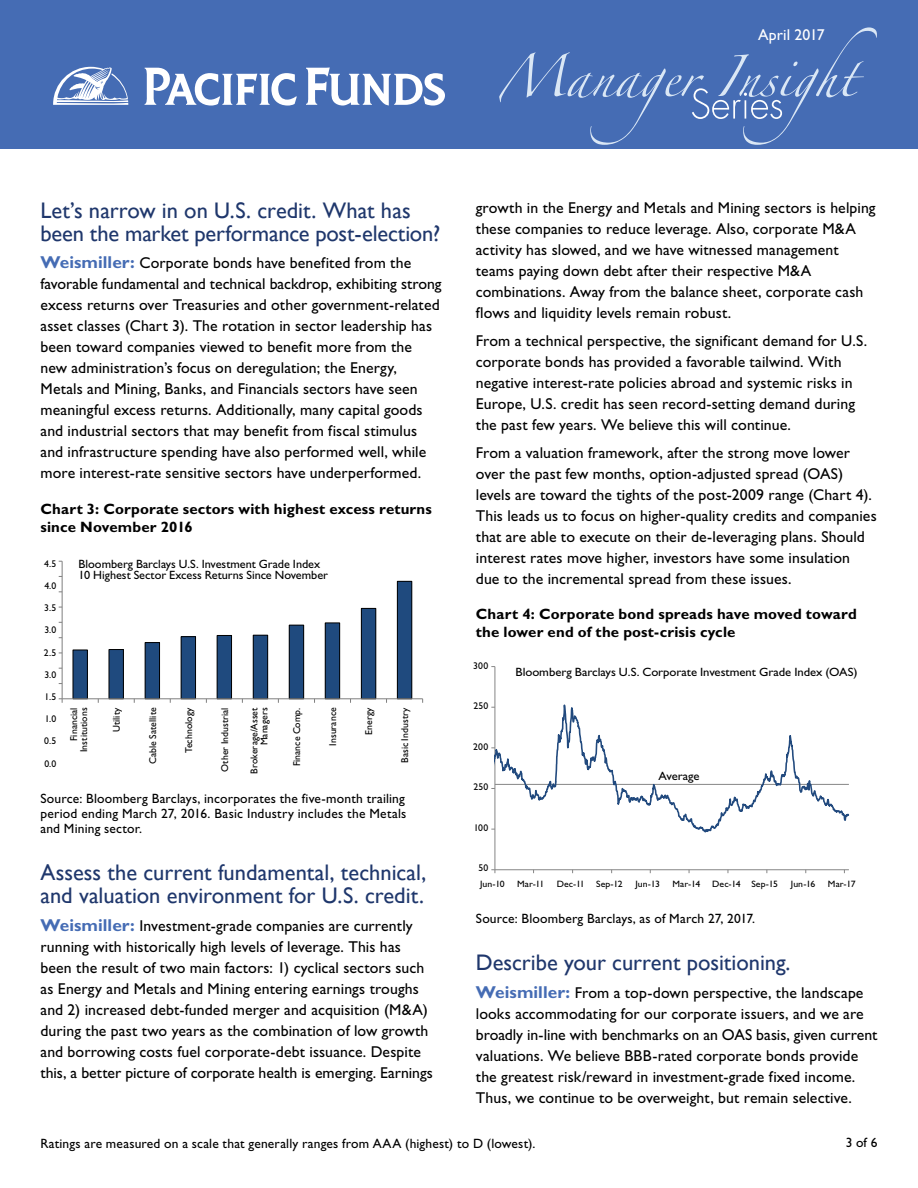
<style>
.page{position:relative;width:918px;height:1188px;background:#fff}
.page>*{position:absolute;margin:0;border:0;box-sizing:border-box;transform-origin:0 0}
.Subhead{font:22.5px/22.5px "Gill Sans";color:#1f376c}
.Text{font:15.75px/21px "Gill Sans Std";letter-spacing:.005em;color:#000}
.t1{font:15.75px "Gill Sans Std";letter-spacing:.005em;color:#fff}
.Chart_Headers{font:700 15px/18px "Gill Sans Std";letter-spacing:.01em;color:#000}
.Disclosure{font:13.5px/15px "Gill Sans Std";letter-spacing:.015em;color:#000;text-align:justify}
.t2{font:12px/10.5px "Gill Sans Std";letter-spacing:-.005em;color:#010101}
.t3{font:12px "Gill Sans Std";letter-spacing:-.005em;color:#010101;scale:1.06 1}
.t4{font:9.9px/9.9px "Gill Sans Std";letter-spacing:.005em;color:#010101;text-align:right}
.t5{font:9.75px "Gill Sans Std";letter-spacing:.005em;color:#010101}
.t6{font:9.3px "Gill Sans Std";letter-spacing:.005em;color:#010101;scale:1.06 1}
.s1{font-weight:700;font-size:17.25px;color:#456cb4}
</style>
<div class="page">
<div style="left:0;top:0;width:918px;height:149px;background:#456cb4"></div>
<svg style="left:499px;top:27px;width:378px;height:118px"></svg>
<svg style="left:53px;top:67px;width:75px;height:38px"></svg>
<svg style="left:145px;top:68px;width:152px;height:38px"></svg>
<svg style="left:306px;top:67px;width:139px;height:39px"></svg>
<div style="left:73px;top:650px;width:14px;height:49px;background:#1f4a7e"></div>
<div style="left:73px;top:650px;width:15px;height:49px;border:1px solid #010101"></div>
<div style="left:109px;top:650px;width:14px;height:49px;background:#1f4a7e"></div>
<div style="left:109px;top:649px;width:15px;height:50px;border:1px solid #010101"></div>
<div style="left:145px;top:643px;width:15px;height:56px;background:#1f4a7e"></div>
<div style="left:145px;top:642px;width:15px;height:57px;border:1px solid #010101"></div>
<div style="left:181px;top:637px;width:15px;height:62px;background:#1f4a7e"></div>
<div style="left:181px;top:637px;width:15px;height:62px;border:1px solid #010101"></div>
<div style="left:217px;top:635px;width:15px;height:64px;background:#1f4a7e"></div>
<div style="left:217px;top:635px;width:15px;height:64px;border:1px solid #010101"></div>
<div style="left:253px;top:635px;width:15px;height:64px;background:#1f4a7e"></div>
<div style="left:253px;top:635px;width:15px;height:64px;border:1px solid #010101"></div>
<div style="left:289px;top:625px;width:15px;height:74px;background:#1f4a7e"></div>
<div style="left:289px;top:625px;width:15px;height:74px;border:1px solid #010101"></div>
<div style="left:325px;top:623px;width:15px;height:76px;background:#1f4a7e"></div>
<div style="left:325px;top:623px;width:15px;height:76px;border:1px solid #010101"></div>
<div style="left:361px;top:608px;width:15px;height:91px;background:#1f4a7e"></div>
<div style="left:361px;top:608px;width:15px;height:91px;border:1px solid #010101"></div>
<div style="left:397px;top:581px;width:15px;height:118px;background:#1f4a7e"></div>
<div style="left:397px;top:581px;width:15px;height:118px;border:1px solid #010101"></div>
<hr style="left:62px;top:561px;width:1px;height:138px;background:#808080">
<hr style="left:62px;top:698px;width:361px;height:1px;background:#808080">
<svg style="left:59px;top:698px;width:4px;height:5px"></svg>
<hr style="left:495px;top:667px;width:1px;height:203px;background:#868686">
<hr style="left:495px;top:869px;width:354px;height:1px;background:#868686">
<svg style="left:491px;top:869px;width:5px;height:4px"></svg>
<svg style="left:491px;top:695px;width:358px;height:140px"></svg>
<p class="t1" style="left:758px;top:26px;width:68px">April 2017</p>
<p class="Subhead" style="left:40px;top:199px;width:401px">Let’s narrow in on U.S. credit. What has been the market performance post-election?</p>
<p class="Text" style="left:40px;top:253px;width:403px"><span class="s1">Weismiller:</span> Corporate bonds have benefited from the favorable fundamental and technical backdrop, exhibiting strong excess returns over Treasuries and other government-related asset classes (Chart 3). The rotation in sector leadership has been toward companies viewed to benefit more from the new administration’s focus on deregulation; the Energy, Metals and Mining, Banks, and Financials sectors have seen meaningful excess returns. Additionally, many capital goods and industrial sectors that may benefit from fiscal stimulus and infrastructure spending have also performed well, while more interest-rate sensitive sectors have underperformed.</p>
<p class="Chart_Headers" style="left:40px;top:500px;width:393px">Chart 3: Corporate sectors with highest excess returns since November 2016</p>
<p class="t5" style="left:44px;top:558px;width:14px">4.5</p>
<p class="t5" style="left:44px;top:580px;width:13px">4.0</p>
<p class="t5" style="left:44px;top:602px;width:14px">3.5</p>
<p class="t5" style="left:44px;top:625px;width:13px">3.0</p>
<p class="t5" style="left:44px;top:647px;width:14px">2.5</p>
<p class="t5" style="left:44px;top:669px;width:13px">3.0</p>
<p class="t5" style="left:45px;top:691px;width:13px">1.5</p>
<p class="t5" style="left:45px;top:713px;width:13px">1.0</p>
<p class="t5" style="left:44px;top:736px;width:14px">0.5</p>
<p class="t5" style="left:44px;top:758px;width:13px">0.0</p>
<p class="t2" style="left:79px;top:559px;width:251px">Bloomberg Barclays U.S. Investment Grade Index<br>10 Highest Sector Excess Returns Since November</p>
<p class="t4" style="left:69px;top:752px;width:46px;rotate:-90deg">Financial<br>Institutions</p>
<p class="t4" style="left:112px;top:732px;width:26px;rotate:-90deg">Utility</p>
<p class="t4" style="left:148px;top:764px;width:58px;rotate:-90deg">Cable Satellite</p>
<p class="t4" style="left:184px;top:753px;width:47px;rotate:-90deg">Technology</p>
<p class="t4" style="left:220px;top:772px;width:66px;rotate:-90deg">Other Industrial</p>
<p class="t4" style="left:249px;top:774px;width:67px;rotate:-90deg">Brokerage/Asset<br>Managers</p>
<p class="t4" style="left:292px;top:766px;width:60px;rotate:-90deg">Finance Comp.</p>
<p class="t4" style="left:328px;top:746px;width:40px;rotate:-90deg">Insurance</p>
<p class="t4" style="left:364px;top:735px;width:29px;rotate:-90deg">Energy</p>
<p class="t4" style="left:400px;top:763px;width:57px;rotate:-90deg">Basic Industry</p>
<p class="Disclosure" style="left:40px;top:791px;width:367px">Source: Bloomberg Barclays, incorporates the five-month trailing period ending March 27, 2016. Basic Industry includes the Metals and Mining sector.</p>
<p class="Subhead" style="left:40px;top:861px;width:387px">Assess the current fundamental, technical, and valuation environment for U.S. credit.</p>
<p class="Text" style="left:40px;top:915px;width:394px"><span class="s1">Weismiller:</span> Investment-grade companies are currently running with historically high levels of leverage. This has been the result of two main factors: 1) cyclical sectors such as Energy and Metals and Mining entering earnings troughs and 2) increased debt-funded merger and acquisition (M&amp;A) during the past two years as the combination of low growth and borrowing costs fuel corporate-debt issuance. Despite this, a better picture of corporate health is emerging. Earnings</p>
<p class="Text" style="left:476px;top:198px;width:401px">growth in the Energy and Metals and Mining sectors is helping these companies to reduce leverage. Also, corporate M&amp;A activity has slowed, and we have witnessed management teams paying down debt after their respective M&amp;A combinations. Away from the balance sheet, corporate cash flows and liquidity levels remain robust.</p>
<p class="Text" style="left:476px;top:330px;width:393px">From a technical perspective, the significant demand for U.S. corporate bonds has provided a favorable tailwind. With negative interest-rate policies abroad and systemic risks in Europe, U.S. credit has seen record-setting demand during the past few years. We believe this will continue.</p>
<p class="Text" style="left:476px;top:442px;width:402px">From a valuation framework, after the strong move lower over the past few months, option-adjusted spread (OAS) levels are toward the tights of the post-2009 range (Chart 4).<br>This leads us to focus on higher-quality credits and companies that are able to execute on their de-leveraging plans. Should interest rates move higher, investors have some insulation due to the incremental spread from these issues.</p>
<p class="Chart_Headers" style="left:476px;top:605px;width:382px">Chart 4: Corporate bond spreads have moved toward the lower end of the post-crisis cycle</p>
<p class="t5" style="left:473px;top:660px;width:17px">300</p>
<p class="t5" style="left:474px;top:701px;width:16px">250</p>
<p class="t5" style="left:473px;top:741px;width:17px">200</p>
<p class="t5" style="left:474px;top:782px;width:16px">250</p>
<p class="t5" style="left:474px;top:822px;width:16px">100</p>
<p class="t5" style="left:479px;top:863px;width:11px">50</p>
<p class="t3" style="left:516px;top:665px;width:324px">Bloomberg Barclays U.S. Corporate Investment Grade Index (OAS)</p>
<p class="t3" style="left:658px;top:769px;width:40px">Average</p>
<p class="t6" style="left:480px;top:879px;width:25px">Jun-10</p>
<p class="t6" style="left:517px;top:879px;width:27px">Mar-11</p>
<p class="t6" style="left:557px;top:879px;width:64px">Dec-11 Sep-12</p>
<p class="t6" style="left:635px;top:879px;width:25px">Jun-13</p>
<p class="t6" style="left:672px;top:879px;width:28px">Mar-14</p>
<p class="t6" style="left:712px;top:879px;width:64px">Dec-14 Sep-15</p>
<p class="t6" style="left:791px;top:879px;width:25px">Jun-16</p>
<p class="t6" style="left:828px;top:879px;width:28px">Mar-17</p>
<p class="Disclosure" style="left:476px;top:911px;width:281px">Source: Bloomberg Barclays, as of March 27, 2017.</p>
<p class="Subhead" style="left:476px;top:951px;width:316px">Describe your current positioning.</p>
<p class="Text" style="left:476px;top:982px;width:403px"><span class="s1">Weismiller:</span> From a top-down perspective, the landscape looks accommodating for our corporate issuers, and we are broadly in-line with benchmarks on an OAS basis, given current valuations. We believe BBB-rated corporate bonds provide the greatest risk/reward in investment-grade fixed income.<br>Thus, we continue to be overweight, but remain selective.</p>
<p class="Disclosure" style="left:40px;top:1136px;width:496px">Ratings are measured on a scale that generally ranges from AAA (highest) to D (lowest).</p>
<p class="Disclosure" style="left:846px;top:1135px;width:33px">3 of 6</p>
</div>
